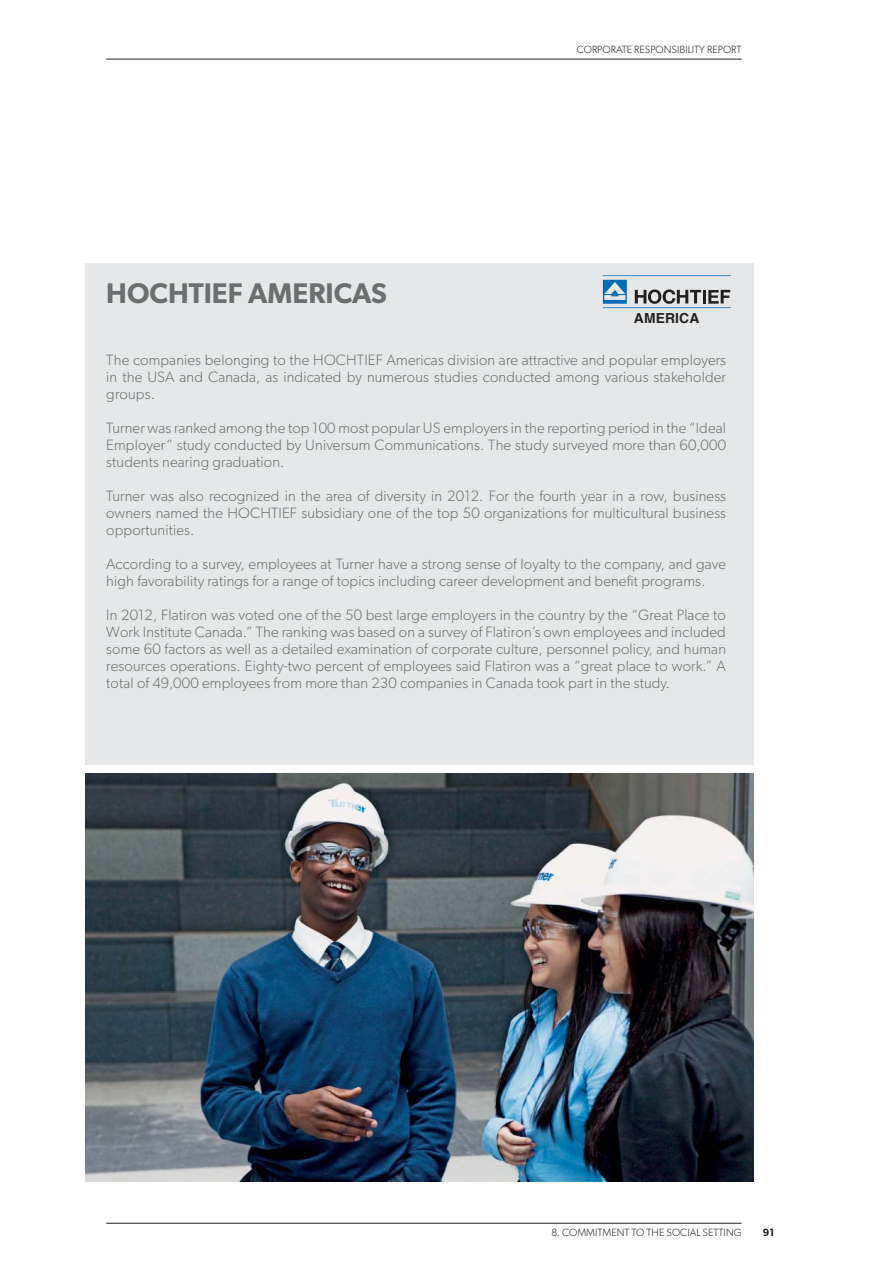
<style>
.page{position:relative;width:893px;height:1263px;background:#fff}
.page>*{position:absolute;margin:0;border:0;box-sizing:border-box;transform-origin:0 0}
.t1{font:600 28.5px "Gibson";color:#6d6e70}
.t2{font:300 15px/17px "Gibson";letter-spacing:.01em;color:#6d6e70;text-align:justify}
.t3{font:700 13.8px "Helvetica";letter-spacing:.01em;color:#231f20}
.t4{font:300 10.5px "Gibson";color:#231f20}
.t5{font:600 10.5px "Gibson";color:#231f20}
</style>
<div class="page">
<hr style="left:106px;top:1223px;width:636px;height:1px;background:#231f20">
<hr style="left:106px;top:59px;width:636px;height:1px;background:#231f20">
<div style="left:85px;top:263px;width:668px;height:501px;background:#e6e7e8"></div>
<img style="left:85px;top:773px;width:668px;height:408px">
<svg style="left:603px;top:275px;width:128px;height:33px"></svg>
<h1 class="t1" style="left:106px;top:284px;width:282px">HOCHTIEF AMERICAS</h1>
<p class="t4" style="left:577px;top:46px;width:166px">CORPORATE RESPONSIBILITY REPORT</p>
<p class="t3" style="left:634px;top:312px;width:67px">AMERICA</p>
<p class="t2" style="left:106px;top:353px;width:621px">The companies belonging to the HOCHTIEF Americas division are attractive and popular employers in the USA and Canada, as indicated by numerous studies conducted among various stakeholder groups.</p>
<p class="t2" style="left:106px;top:421px;width:621px">Turner was ranked among the top 100 most popular US employers in the reporting period in the “Ideal Employer” study conducted by Universum Communications. The study surveyed more than 60,000 students nearing graduation.</p>
<p class="t2" style="left:106px;top:489px;width:621px">Turner was also recognized in the area of diversity in 2012. For the fourth year in a row, business owners named the HOCHTIEF subsidiary one of the top 50 organizations for multicultural business opportunities.</p>
<p class="t2" style="left:106px;top:557px;width:621px">According to a survey, employees at Turner have a strong sense of loyalty to the company, and gave high favorability ratings for a range of topics including career development and benefit programs.</p>
<p class="t2" style="left:106px;top:608px;width:621px">In 2012, Flatiron was voted one of the 50 best large employers in the country by the “Great Place to Work Institute Canada.” The ranking was based on a survey of Flatiron’s own employees and included some 60 factors as well as a detailed examination of corporate culture, personnel policy, and human resources operations. Eighty-two percent of employees said Flatiron was a “great place to work.” A total of 49,000 employees from more than 230 companies in Canada took part in the study.</p>
<p class="t4" style="left:551px;top:1229px;width:192px">8. COMMITMENT TO THE SOCIAL SETTING</p>
<p class="t5" style="left:763px;top:1229px;width:13px">91</p>
</div>
